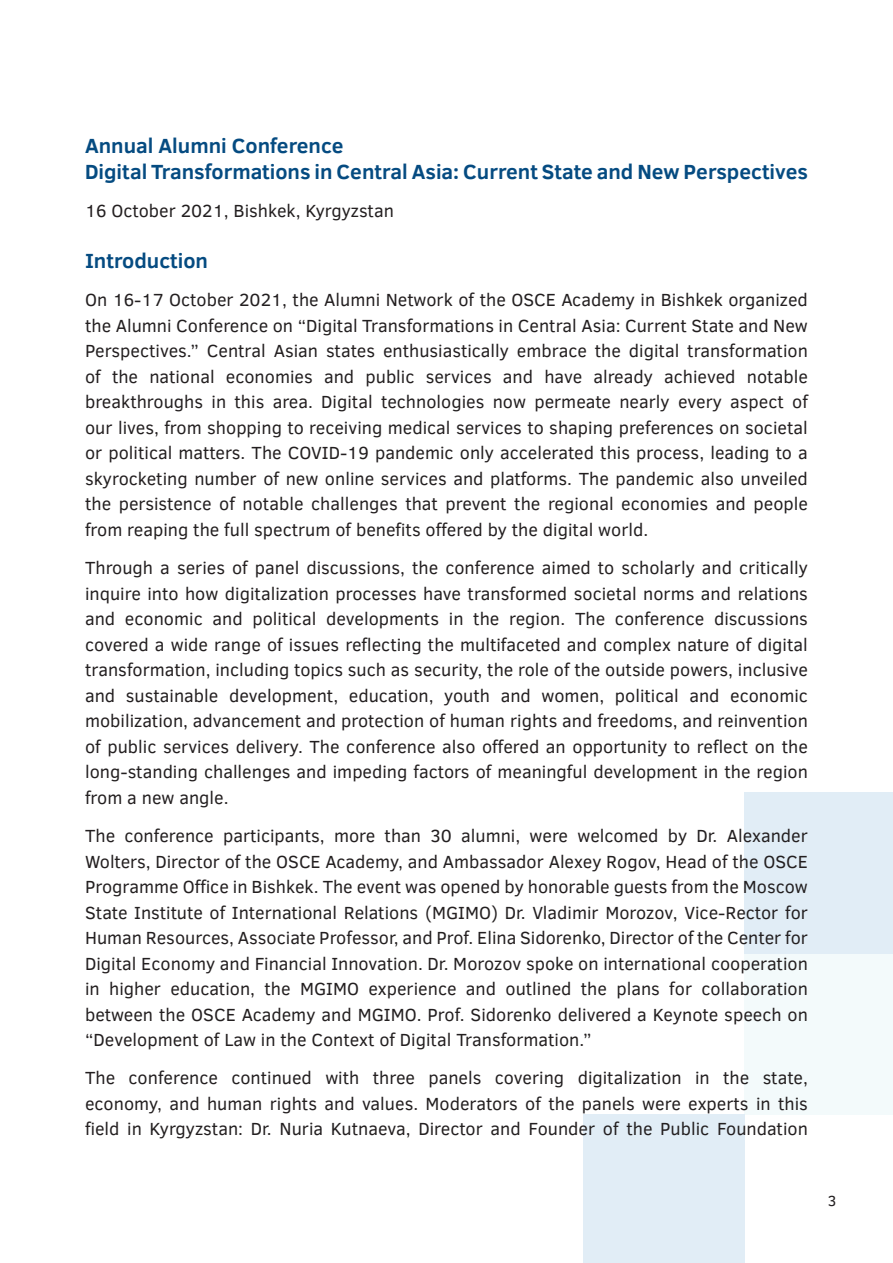
<style>
.page{position:relative;width:893px;height:1263px;background:#fff}
.page>*{position:absolute;margin:0;border:0;box-sizing:border-box;transform-origin:0 0}
.t1{font:700 21px "Clear Sans";color:#054b81}
.t2{font:18px/25.5px "Clear Sans";color:#231f20;text-align:justify}
.t3{font:15px "Clear Sans";color:#231f20}
</style>
<div class="page">
<div style="left:745px;top:954px;width:148px;height:161px;background:#f3fafb"></div>
<div style="left:745px;top:792px;width:148px;height:162px;background:#e1edf6"></div>
<div style="left:584px;top:1115px;width:161px;height:148px;background:#e1edf6"></div>
<p class="t1" style="left:85px;top:130px;width:260px">Annual Alumni Conference</p>
<p class="t1" style="left:85px;top:156px;width:724px">Digital Transformations in Central Asia: Current State and New Perspectives</p>
<p class="t2" style="left:85px;top:198px;width:311px">16 October 2021, Bishkek, Kyrgyzstan</p>
<p class="t1" style="left:85px;top:245px;width:125px">Introduction</p>
<p class="t2" style="left:85px;top:287px;width:724px">On 16-17 October 2021, the Alumni Network of the OSCE Academy in Bishkek organized the Alumni Conference on “Digital Transformations in Central Asia: Current State and New Perspectives.” Central Asian states enthusiastically embrace the digital transformation of the national economies and public services and have already achieved notable breakthroughs in this area. Digital technologies now permeate nearly every aspect of our lives, from shopping to receiving medical services to shaping preferences on societal or political matters. The COVID-19 pandemic only accelerated this process, leading to a skyrocketing number of new online services and platforms. The pandemic also unveiled the persistence of notable challenges that prevent the regional economies and people from reaping the full spectrum of benefits offered by the digital world.</p>
<p class="t2" style="left:85px;top:555px;width:724px">Through a series of panel discussions, the conference aimed to scholarly and critically inquire into how digitalization processes have transformed societal norms and relations and economic and political developments in the region. The conference discussions covered a wide range of issues reflecting the multifaceted and complex nature of digital transformation, including topics such as security, the role of the outside powers, inclusive and sustainable development, education, youth and women, political and economic mobilization, advancement and protection of human rights and freedoms, and reinvention of public services delivery. The conference also offered an opportunity to reflect on the long-standing challenges and impeding factors of meaningful development in the region from a new angle.</p>
<p class="t2" style="left:85px;top:823px;width:724px">The conference participants, more than 30 alumni, were welcomed by Dr. Alexander Wolters, Director of the OSCE Academy, and Ambassador Alexey Rogov, Head of the OSCE Programme Office in Bishkek. The event was opened by honorable guests from the Moscow State Institute of International Relations (MGIMO) Dr. Vladimir Morozov, Vice-Rector for Human Resources, Associate Professor, and Prof. Elina Sidorenko, Director of the Center for Digital Economy and Financial Innovation. Dr. Morozov spoke on international cooperation in higher education, the MGIMO experience and outlined the plans for collaboration between the OSCE Academy and MGIMO. Prof. Sidorenko delivered a Keynote speech on “Development of Law in the Context of Digital Transformation.”</p>
<p class="t2" style="left:85px;top:1065px;width:724px">The conference continued with three panels covering digitalization in the state, economy, and human rights and values. Moderators of the panels were experts in this field in Kyrgyzstan: Dr. Nuria Kutnaeva, Director and Founder of the Public Foundation</p>
<p class="t3" style="left:828px;top:1190px;width:10px">3</p>
</div>
